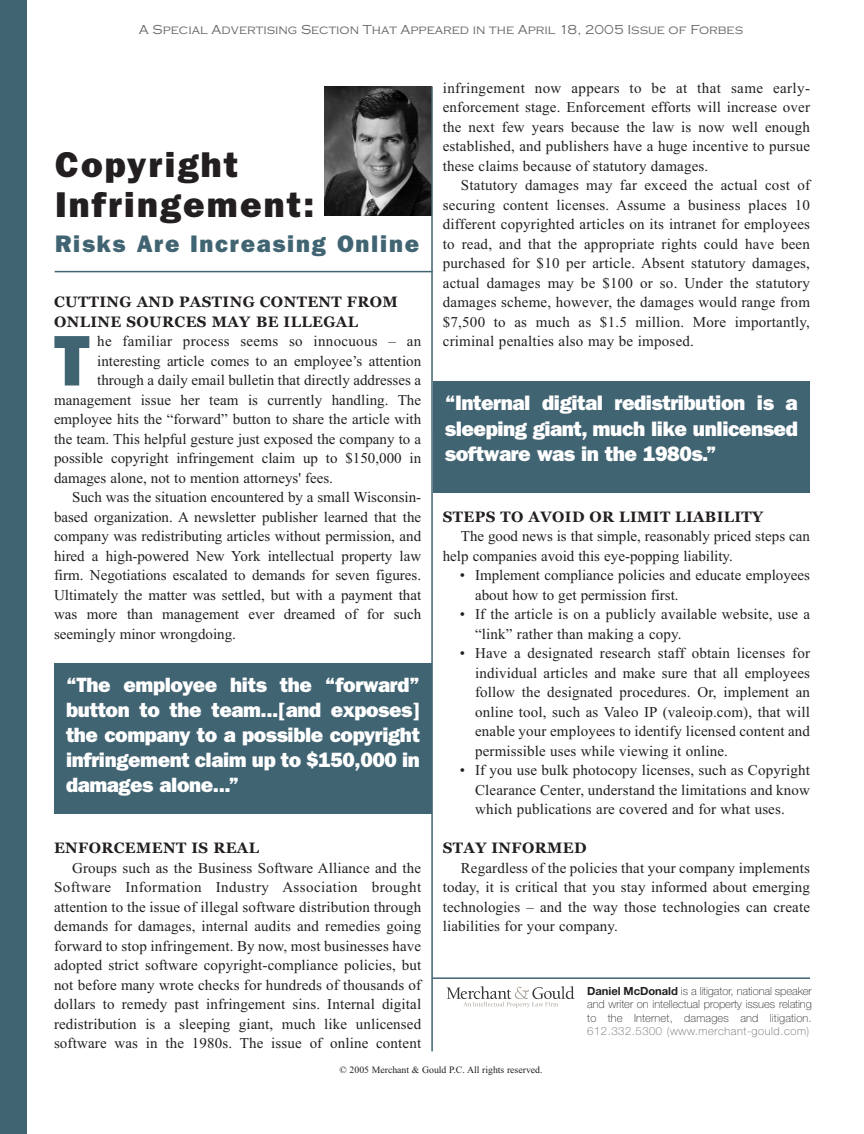
<style>
.page{position:relative;width:864px;height:1134px;background:#fff}
.page>*{position:absolute;margin:0;border:0;box-sizing:border-box;transform-origin:0 0}
.t1{font:800 72px "Franklin Gothic";color:#416473}
.t2{font:800 36px/39.6px "Franklin Gothic";letter-spacing:.06em;color:#231f20}
.t3{font:800 24px "Franklin Gothic";letter-spacing:.07em;color:#416473}
.t4{font:800 21px/25.2px "Franklin Gothic";letter-spacing:-.025em;color:#fff;text-align:justify}
.t5{font:800 20.85px/24.9px "Franklin Gothic";letter-spacing:-.02em;color:#fff;text-align:justify}
.t6{font:15px/19.5px "Times New Roman";color:#231f20;text-align:justify}
.t7{font:700 15px/19.5px "Georgia";letter-spacing:.03em;color:#231f20}
.t8{font:15px "Times New Roman";letter-spacing:.02em;color:#231f20}
.t9{font:300 13.5px "Copperplate Gothic";color:#636466}
.t10{font:100 11.25px/13.5px "Helvetica Neue";letter-spacing:.015em;color:#231f20;text-align:justify}
.t11{font:100 11.25px "Helvetica Neue";letter-spacing:.05em;color:#636466}
.t12{font:9.75px "Times New Roman";color:#231f20}
.s1{font-weight:700}
</style>
<div class="page">
<div style="left:0;top:0;width:27px;height:1134px;background:#416473"></div>
<div style="left:433px;top:381px;width:377px;height:111px;background:#416473"></div>
<img style="left:325px;top:86px;width:106px;height:130px">
<div style="left:54px;top:663px;width:378px;height:151px;background:#416473"></div>
<hr style="left:432px;top:977px;width:378px;height:2px;background:#416473">
<hr style="left:55px;top:271px;width:378px;height:1px;background:#416473">
<svg style="left:447px;top:986px;width:127px;height:22px"></svg>
<hr style="left:431px;top:86px;width:2px;height:965px;background:#416473">
<p class="t9" style="left:139px;top:22px;width:606px">A Special Advertising Section That Appeared in the April 18, 2005 Issue of Forbes</p>
<h2 class="t2" style="left:55px;top:148px;width:261px">Copyright<br>Infringement:</h2>
<h3 class="t3" style="left:55px;top:235px;width:366px">Risks Are Increasing Online</h3>
<p class="t7" style="left:54px;top:294px;width:345px">CUTTING AND PASTING CONTENT FROM<br>ONLINE SOURCES MAY BE ILLEGAL</p>
<h1 class="t1" style="left:54px;top:336px;width:38px">T</h1>
<p class="t8" style="left:97px;top:336px;width:325px">he familiar process seems so innocuous – an</p>
<p class="t6" style="left:97px;top:353px;width:325px">interesting article comes to an employee’s attention</p>
<p class="t6" style="left:97px;top:372px;width:325px">through a daily email bulletin that directly addresses a</p>
<p class="t6" style="left:54px;top:392px;width:369px">management issue her team is currently handling. The</p>
<p class="t6" style="left:54px;top:411px;width:369px">employee hits the “forward” button to share the article with</p>
<p class="t6" style="left:54px;top:431px;width:369px">the team. This helpful gesture just exposed the company to a</p>
<p class="t6" style="left:54px;top:450px;width:369px">possible copyright infringement claim up to $150,000 in</p>
<p class="t6" style="left:54px;top:470px;width:281px">damages alone, not to mention attorneys' fees.</p>
<p class="t6" style="left:72px;top:489px;width:351px">Such was the situation encountered by a small Wisconsin-</p>
<p class="t6" style="left:54px;top:509px;width:369px">based organization. A newsletter publisher learned that the</p>
<p class="t6" style="left:54px;top:528px;width:369px">company was redistributing articles without permission, and</p>
<p class="t6" style="left:54px;top:548px;width:369px">hired a high-powered New York intellectual property law</p>
<p class="t6" style="left:54px;top:567px;width:369px">firm. Negotiations escalated to demands for seven figures.</p>
<p class="t6" style="left:54px;top:587px;width:369px">Ultimately the matter was settled, but with a payment that</p>
<p class="t6" style="left:54px;top:606px;width:369px">was more than management ever dreamed of for such</p>
<p class="t6" style="left:54px;top:626px;width:183px">seemingly minor wrongdoing.</p>
<h3 class="t5" style="left:66px;top:674px;width:355px">“The employee hits the “forward” button to the team...[and exposes] the company to a possible copyright infringement claim up to $150,000 in damages alone...”</h3>
<p class="t7" style="left:54px;top:840px;width:207px">ENFORCEMENT IS REAL</p>
<p class="t6" style="left:54px;top:860px;width:369px;text-indent:18px">Groups such as the Business Software Alliance and the Software Information Industry Association brought attention to the issue of illegal software distribution through demands for damages, internal audits and remedies going forward to stop infringement. By now, most businesses have adopted strict software copyright-compliance policies, but not before many wrote checks for hundreds of thousands of dollars to remedy past infringement sins. Internal digital redistribution is a sleeping giant, much like unlicensed software was in the 1980s. The issue of online content</p>
<p class="t6" style="left:443px;top:80px;width:369px">infringement now appears to be at that same early&shy;enforcement stage. Enforcement efforts will increase over the next few years because the law is now well enough established, and publishers have a huge incentive to pursue these claims because of statutory damages.</p>
<p class="t6" style="left:443px;top:177px;width:369px;text-indent:18px">Statutory damages may far exceed the actual cost of securing content licenses. Assume a business places 10 different copyrighted articles on its intranet for employees to read, and that the appropriate rights could have been purchased for $10 per article. Absent statutory damages, actual damages may be $100 or so. Under the statutory damages scheme, however, the damages would range from $7,500 to as much as $1.5 million. More importantly, criminal penalties also may be imposed.</p>
<h3 class="t4" style="left:445px;top:392px;width:354px">“Internal digital redistribution is a sleeping giant, much like unlicensed software was in the 1980s.”</h3>
<p class="t7" style="left:443px;top:508px;width:322px">STEPS TO AVOID OR LIMIT LIABILITY</p>
<p class="t6" style="left:443px;top:528px;width:369px;text-indent:18px">The good news is that simple, reasonably priced steps can help companies avoid this eye-popping liability.</p>
<p class="t6" style="left:475px;top:567px;width:336px;text-align:left">Implement compliance policies and educate employees about how to get permission first.<br>If the article is on a publicly available website, use a “link” rather than making a copy.<br>Have a designated research staff obtain licenses for individual articles and make sure that all employees follow the designated procedures. Or, implement an online tool, such as Valeo IP (valeoip.com), that will enable your employees to identify licensed content and permissible uses while viewing it online.<br>If you use bulk photocopy licenses, such as Copyright Clearance Center, understand the limitations and know which publications are covered and for what uses.</p>
<p class="t7" style="left:443px;top:840px;width:145px">STAY INFORMED</p>
<p class="t6" style="left:443px;top:860px;width:369px;text-indent:18px">Regardless of the policies that your company implements today, it is critical that you stay informed about emerging technologies – and the way those technologies can create liabilities for your company.</p>
<p class="t6" style="left:460px;top:567px;width:7px">•</p>
<p class="t6" style="left:460px;top:606px;width:7px">•</p>
<p class="t6" style="left:460px;top:645px;width:7px">•</p>
<p class="t6" style="left:460px;top:762px;width:7px">•</p>
<p class="t10" style="left:587px;top:985px;width:226px"><span class="s1">Daniel McDonald</span> is a litigator, national speaker and writer on intellectual property issues relating to the Internet, damages and litigation.</p>
<p class="t11" style="left:587px;top:1027px;width:224px">612.332.5300 (www.merchant-gould.com)</p>
<p class="t12" style="left:340px;top:1067px;width:204px">© 2005 Merchant &amp; Gould P.C. All rights reserved.</p>
</div>
